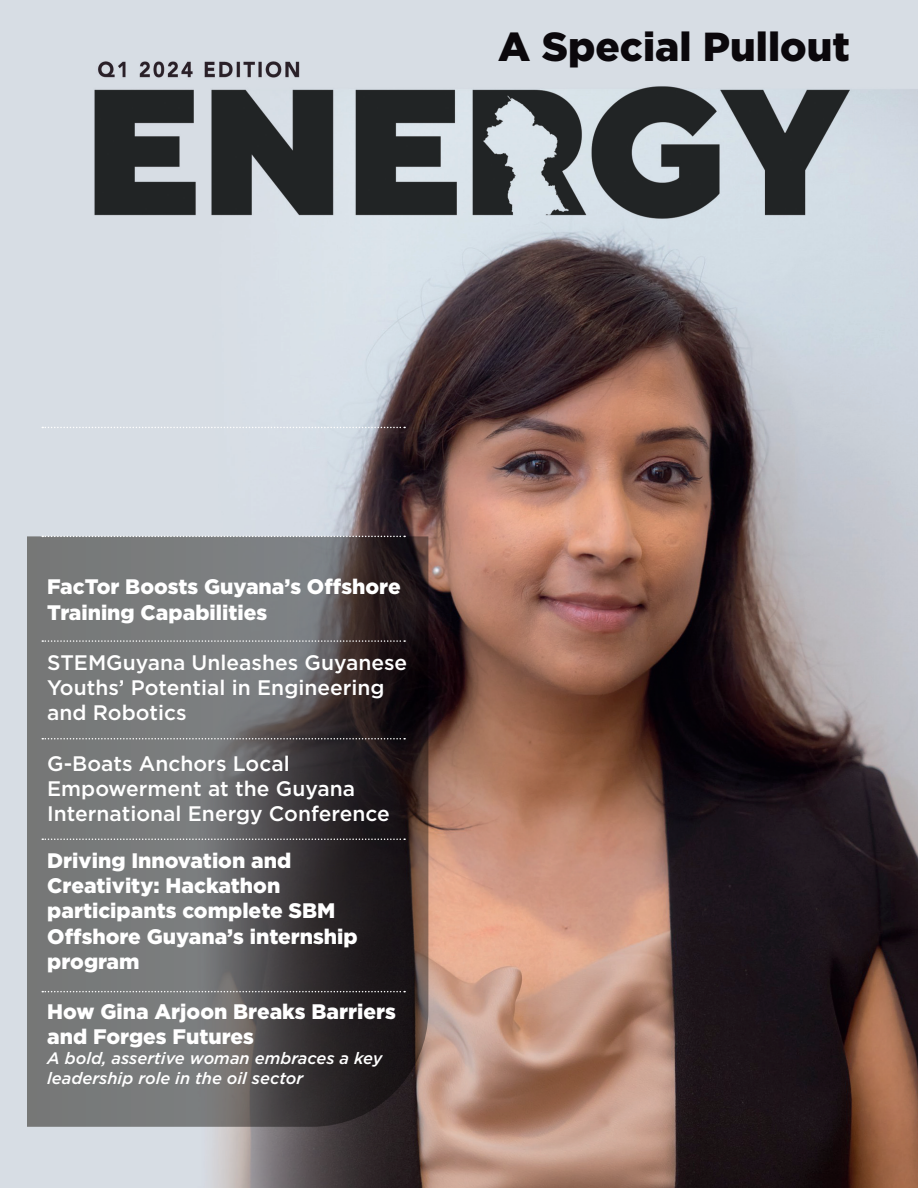
<style>
.page{position:relative;width:918px;height:1188px;background:#fff}
.page>*{position:absolute;margin:0;border:0;box-sizing:border-box;transform-origin:0 0}
.t1{font:900 40.5px "Gotham";color:#0b080c}
.t2{font:900 21px/25.2px "Gotham";color:#fff}
.t3{font:500 21px/25.2px "Gotham";color:#fff}
.t4{font:italic 500 16.5px/19.8px "Gotham";color:#fff}
</style>
<div class="page">
<img style="left:0;top:0;width:918px;height:1188px">
<svg style="left:27px;top:536px;width:401px;height:591px;background:#5d5b5c"></svg>
<svg style="left:42px;top:427px;width:363px;height:1px"></svg>
<svg style="left:42px;top:536px;width:363px;height:1px"></svg>
<svg style="left:42px;top:640px;width:363px;height:2px"></svg>
<svg style="left:42px;top:738px;width:363px;height:2px"></svg>
<svg style="left:42px;top:838px;width:363px;height:2px"></svg>
<svg style="left:42px;top:991px;width:363px;height:1px"></svg>
<p class="t1" style="left:498px;top:23px;width:353px">A Special Pullout</p>
<p class="t2" style="left:47px;top:574px;width:355px">FacTor Boosts Guyana’s Offshore<br>Training Capabilities</p>
<p class="t3" style="left:47px;top:650px;width:362px">STEMGuyana Unleashes Guyanese<br>Youths’ Potential in Engineering and Robotics</p>
<p class="t3" style="left:47px;top:751px;width:344px">G-Boats Anchors Local<br>Empowerment at the Guyana<br>International Energy Conference</p>
<p class="t2" style="left:47px;top:847px;width:312px">Driving Innovation and<br>Creativity: Hackathon participants complete SBM<br>Offshore Guyana’s internship program</p>
<p class="t2" style="left:47px;top:999px;width:350px">How Gina Arjoon Breaks Barriers and Forges Futures</p>
<p class="t4" style="left:47px;top:1048px;width:337px">A bold, assertive woman embraces a key leadership role in the oil sector</p>
</div>
